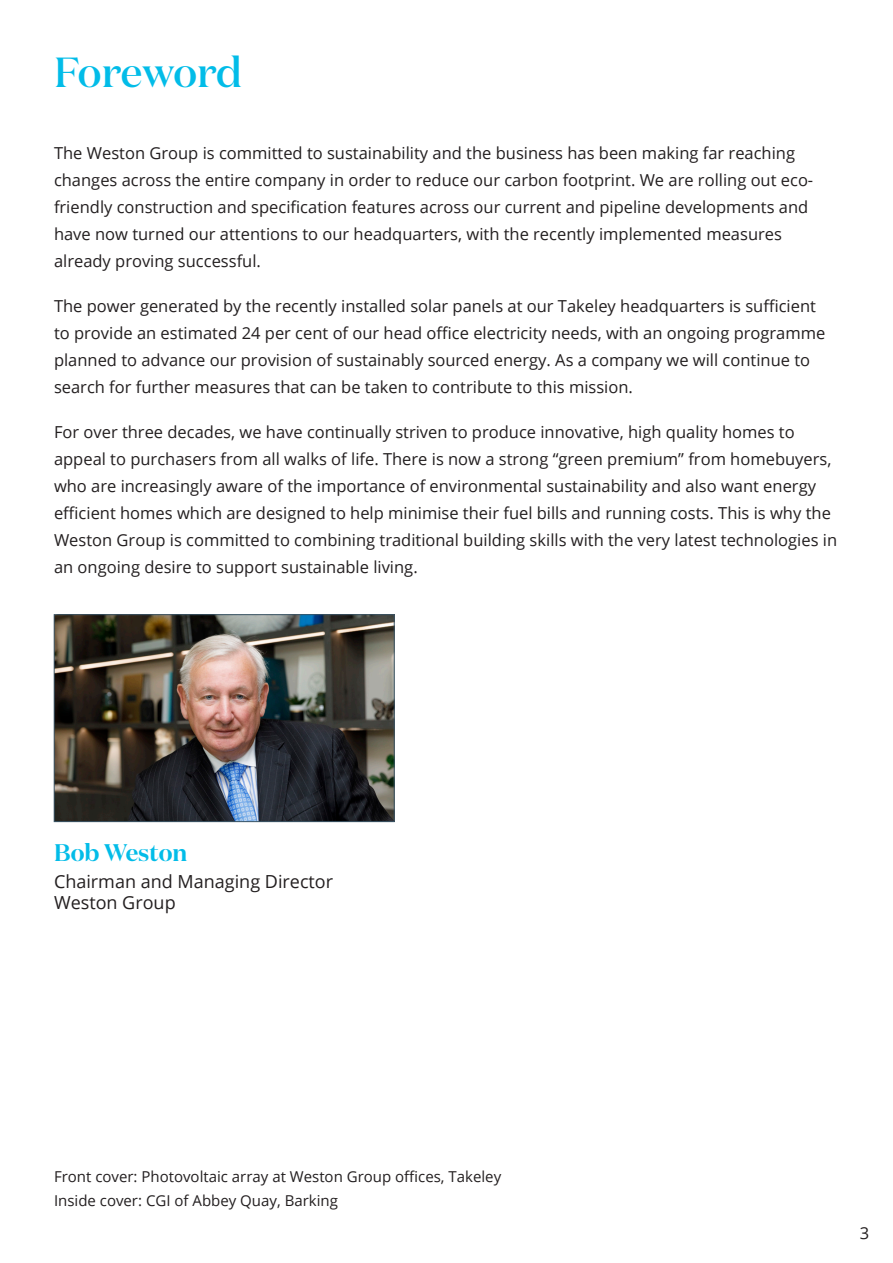
<style>
.page{position:relative;width:893px;height:1263px;background:#fff}
.page>*{position:absolute;margin:0;border:0;box-sizing:border-box;transform-origin:0 0}
.t1{font:500 42px "Domaine Display";letter-spacing:-.01em;color:#02bce8}
.t2{font:600 24px "Domaine Display";color:#02bce8}
.t3{font:18px "Open Sans";color:#231f20}
.t4{font:16.5px/27px "Open Sans";color:#231f20}
.t5{font:15px "Open Sans";color:#231f20}
</style>
<div class="page">
<img style="left:56px;top:616px;width:336px;height:204px">
<div style="left:54px;top:614px;width:340px;height:208px;border:1px solid #3b5566"></div>
<p class="t1" style="left:54px;top:46px;width:190px">Foreword</p>
<p class="t4" style="left:54px;top:139px;width:761px">The Weston Group is committed to sustainability and the business has been making far reaching changes across the entire company in order to reduce our carbon footprint. We are rolling out eco&shy;friendly construction and specification features across our current and pipeline developments and have now turned our attentions to our headquarters, with the recently implemented measures already proving successful.</p>
<p class="t4" style="left:54px;top:292px;width:773px">The power generated by the recently installed solar panels at our Takeley headquarters is sufficient to provide an estimated 24 per cent of our head office electricity needs, with an ongoing programme planned to advance our provision of sustainably sourced energy. As a company we will continue to search for further measures that can be taken to contribute to this mission.</p>
<p class="t4" style="left:54px;top:418px;width:785px">For over three decades, we have continually striven to produce innovative, high quality homes to appeal to purchasers from all walks of life. There is now a strong “green premium” from homebuyers, who are increasingly aware of the importance of environmental sustainability and also want energy efficient homes which are designed to help minimise their fuel bills and running costs. This is why the Weston Group is committed to combining traditional building skills with the very latest technologies in an ongoing desire to support sustainable living.</p>
<p class="t2" style="left:54px;top:837px;width:135px">Bob Weston</p>
<p class="t3" style="left:54px;top:869px;width:281px">Chairman and Managing Director</p>
<p class="t3" style="left:54px;top:890px;width:123px">Weston Group</p>
<p class="t5" style="left:54px;top:1166px;width:449px">Front cover: Photovoltaic array at Weston Group offices, Takeley</p>
<p class="t5" style="left:54px;top:1190px;width:285px">Inside cover: CGI of Abbey Quay, Barking</p>
<p class="t4" style="left:860px;top:1219px;width:11px">3</p>
</div>
